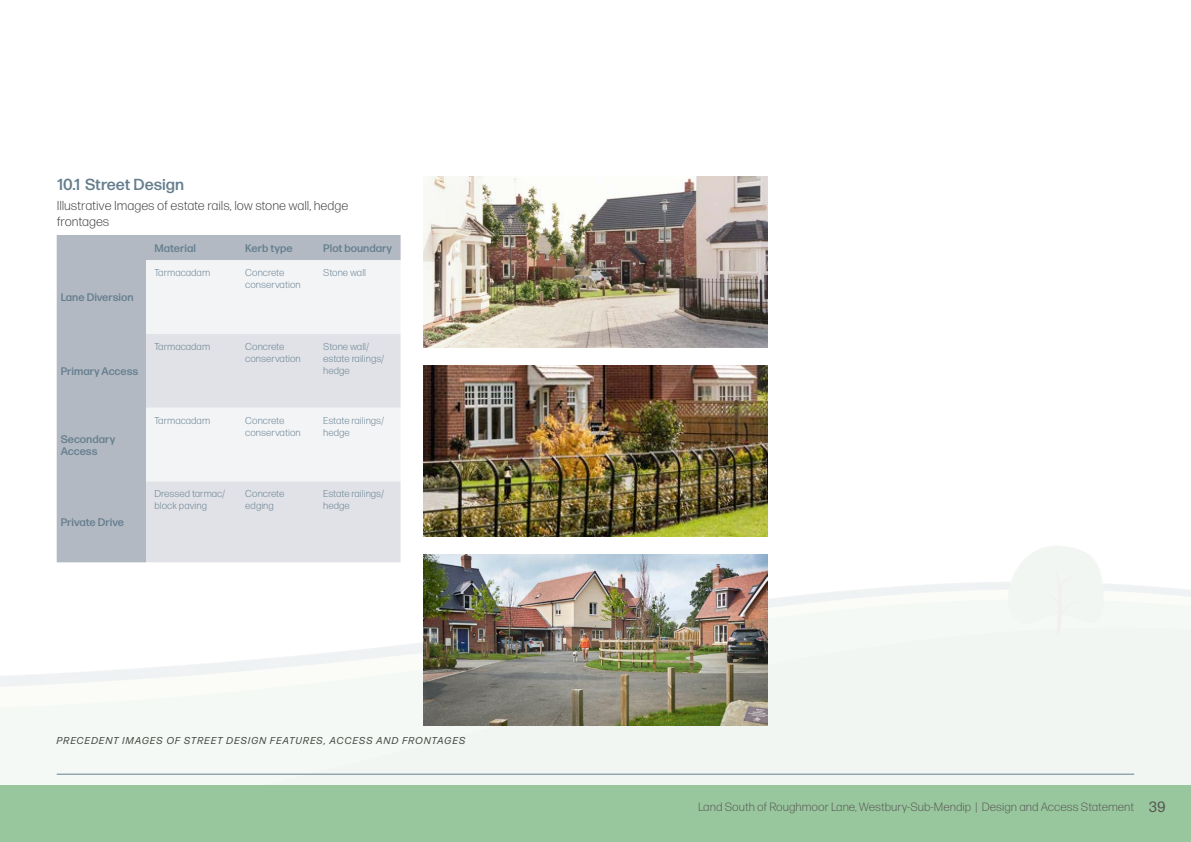
<style>
.page{position:relative;width:1191px;height:842px;background:#fff}
.page>*{position:absolute;margin:0;border:0;box-sizing:border-box;transform-origin:0 0}
.t1{font:500 16px "Forma DJR Micro";color:#657e8e}
.t2{font:300 13px/16px "Forma DJR Micro";letter-spacing:-.005em;color:#3c3c3b}
.t3{font:300 12px "Forma DJR Micro";color:#575756}
.t4{font:500 11px/12px "Forma DJR Micro";color:#657e8e}
.t5{font:300 10px/12px "Forma DJR Micro";color:#657e8e}
.t6{font:italic 10px "Forma DJR Micro";letter-spacing:.095em;color:#3c3c3b}
.s1{font-weight:400;font-size:15px}
</style>
<div class="page">
<img style="left:423px;top:176px;width:344px;height:171px">
<img style="left:423px;top:366px;width:344px;height:117px">
<div style="left:57px;top:235px;width:343px;height:248px;background:#b2b9c3"></div>
<div style="left:146px;top:260px;width:254px;height:74px;background:#f3f4f6"></div>
<svg style="left:146px;top:334px;width:254px;height:149px;fill:#e8eaed"></svg>
<img style="left:0;top:483px;width:1191px;height:302px">
<div style="left:0;top:785px;width:1191px;height:57px;background:#99c79d"></div>
<hr style="left:57px;top:774px;width:1077px;height:1px;background:#657e8e">
<h1 class="t1" style="left:57px;top:174px;width:128px">10.1 Street Design</h1>
<h2 class="t2" style="left:57px;top:197px;width:293px">Illustrative Images of estate rails, low stone wall, hedge frontages</h2>
<p class="t4" style="left:154px;top:242px;width:43px">Material</p>
<p class="t4" style="left:245px;top:242px;width:49px">Kerb type</p>
<p class="t4" style="left:323px;top:242px;width:70px">Plot boundary</p>
<p class="t4" style="left:61px;top:291px;width:74px">Lane Diversion</p>
<p class="t5" style="left:154px;top:267px;width:57px">Tarmacadam</p>
<p class="t5" style="left:245px;top:267px;width:57px">Concrete conservation</p>
<p class="t5" style="left:323px;top:267px;width:44px">Stone wall</p>
<p class="t4" style="left:61px;top:365px;width:79px">Primary Access</p>
<p class="t4" style="left:61px;top:432px;width:56px">Secondary<br>Access</p>
<p class="t4" style="left:61px;top:516px;width:65px">Private Drive</p>
<p class="t5" style="left:154px;top:340px;width:57px">Tarmacadam</p>
<p class="t5" style="left:245px;top:340px;width:57px">Concrete conservation</p>
<p class="t5" style="left:323px;top:340px;width:62px">Stone wall/ estate railings/ hedge</p>
<p class="t5" style="left:154px;top:414px;width:57px">Tarmacadam</p>
<p class="t5" style="left:245px;top:414px;width:57px">Concrete conservation</p>
<p class="t5" style="left:323px;top:414px;width:62px">Estate railings/ hedge</p>
<p class="t5" style="left:154px;top:488px;width:72px">Dressed tarmac/ block paving</p>
<p class="t5" style="left:245px;top:488px;width:41px">Concrete edging</p>
<p class="t5" style="left:323px;top:488px;width:62px">Estate railings/ hedge</p>
<p class="t6" style="left:57px;top:734px;width:410px">PRECEDENT IMAGES OF STREET DESIGN FEATURES, ACCESS AND FRONTAGES</p>
<p class="t3" style="left:698px;top:800px;width:469px">Land South of Roughmoor Lane, Westbury-Sub-Mendip | Design and Access Statement <span class="s1">39</span></p>
</div>
